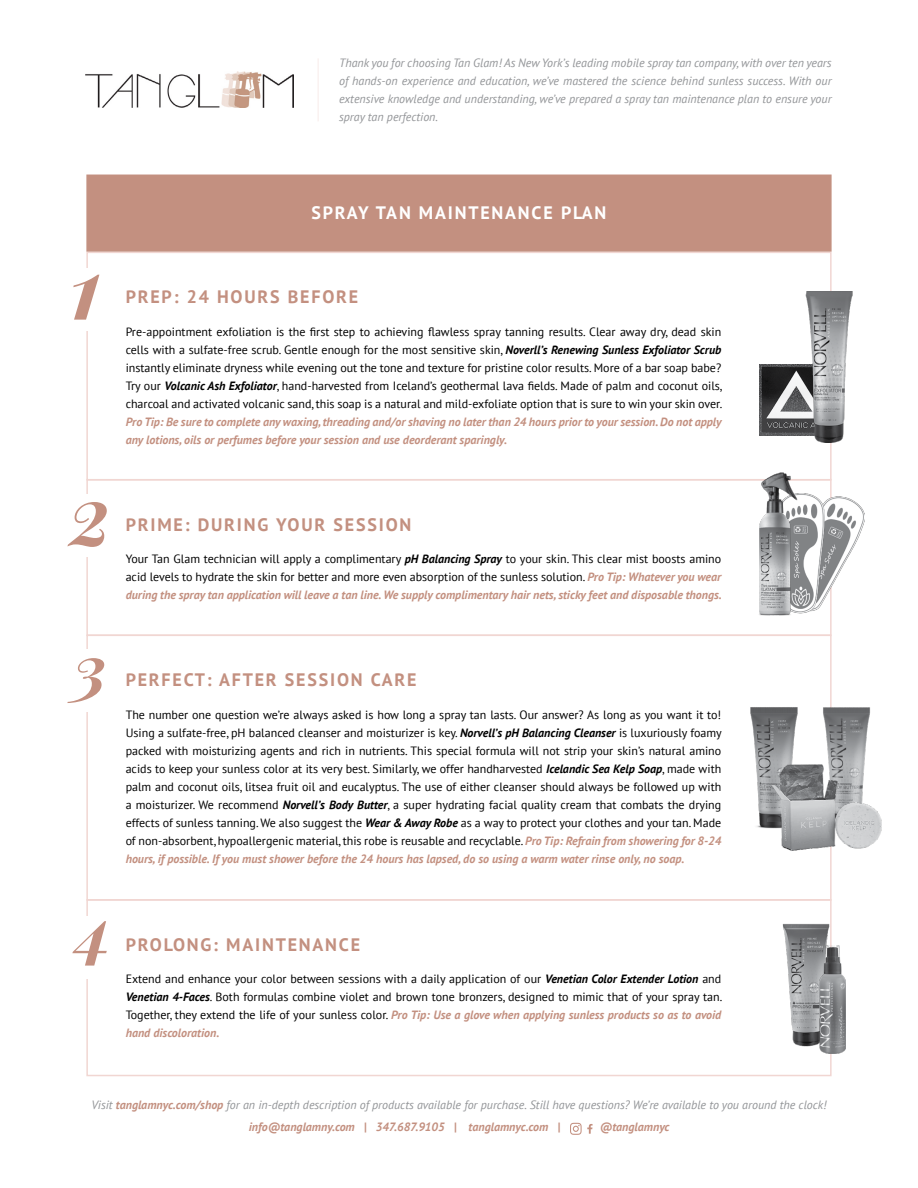
<style>
.page{position:relative;width:918px;height:1188px;background:#fff}
.page>*{position:absolute;margin:0;border:0;box-sizing:border-box;transform-origin:0 0}
.t1{font:700 18px "PT Sans";letter-spacing:.1em;color:#c39080}
.t2{font:700 18px "PT Sans";letter-spacing:.1em;color:#fff}
.t3{font:12px/18px "PT Sans";color:#000;text-align:justify}
.t4{font:italic 12px/18px "PT Sans";color:#939598;text-align:justify}
.t5{font:italic 700 12px/18px "PT Sans";color:#c39080}
.s1{font-weight:700;font-style:italic}
.s2{font-weight:700;font-style:italic;color:#c39080}
.s3{font-weight:700;color:#c39080}
</style>
<div class="page">
<div style="left:86px;top:899px;width:746px;height:177px;border:2px solid #f1d6d2"></div>
<div style="left:86px;top:252px;width:746px;height:228px;border:2px solid #f1d6d2"></div>
<img style="left:86px;top:72px;width:207px;height:36px">
<div style="left:86px;top:635px;width:746px;height:266px;border:2px solid #f1d6d2"></div>
<div style="left:86px;top:479px;width:746px;height:157px;border:2px solid #f1d6d2"></div>
<img style="left:759px;top:364px;width:41px;height:72px">
<img style="left:800px;top:291px;width:53px;height:152px">
<div style="left:64px;top:268px;width:49px;height:63px;background:#fff"></div>
<div style="left:64px;top:494px;width:49px;height:63px;background:#fff"></div>
<div style="left:64px;top:649px;width:49px;height:63px;background:#fff"></div>
<div style="left:64px;top:916px;width:49px;height:63px;background:#fff"></div>
<svg style="left:73px;top:275px;width:26px;height:45px"></svg>
<svg style="left:67px;top:502px;width:40px;height:45px"></svg>
<svg style="left:67px;top:658px;width:37px;height:45px"></svg>
<svg style="left:72px;top:921px;width:35px;height:45px"></svg>
<img style="left:805px;top:488px;width:59px;height:130px">
<img style="left:753px;top:472px;width:52px;height:144px">
<img style="left:823px;top:705px;width:47px;height:42px">
<img style="left:750px;top:707px;width:48px;height:122px">
<img style="left:768px;top:747px;width:114px;height:118px">
<img style="left:782px;top:922px;width:50px;height:126px">
<img style="left:820px;top:945px;width:25px;height:108px">
<div style="left:86px;top:175px;width:746px;height:77px;background:#c39080;border:2px solid #c39080"></div>
<svg style="left:570px;top:1123px;width:23px;height:12px"></svg>
<hr style="left:318px;top:58px;width:1px;height:63px;background:#f8ebe9">
<p class="t4" style="left:339px;top:54px;width:494px">Thank you for choosing Tan Glam! As New York’s leading mobile spray tan company, with over ten years of hands-on experience and education, we’ve mastered the science behind sunless success. With our extensive knowledge and understanding, we’ve prepared a spray tan maintenance plan to ensure your spray tan perfection.</p>
<h1 class="t2" style="left:312px;top:201px;width:296px">SPRAY TAN MAINTENANCE PLAN</h1>
<h1 class="t1" style="left:126px;top:285px;width:234px">PREP: 24 HOURS BEFORE</h1>
<p class="t3" style="left:126px;top:322px;width:598px">Pre-appointment exfoliation is the first step to achieving flawless spray tanning results. Clear away dry, dead skin cells with a sulfate-free scrub. Gentle enough for the most sensitive skin, <span class="s1">Noverll’s Renewing Sunless Exfoliator Scrub </span>instantly eliminate dryness while evening out the tone and texture for pristine color results. More of a bar soap babe?<br>Try our <span class="s1">Volcanic Ash Exfoliator</span>, hand-harvested from Iceland’s geothermal lava fields. Made of palm and coconut oils, charcoal and activated volcanic sand, this soap is a natural and mild-exfoliate option that is sure to win your skin over.</p>
<p class="t5" style="left:126px;top:412px;width:597px">Pro Tip: Be sure to complete any waxing, threading and/or shaving no later than 24 hours prior to your session. Do not apply any lotions, oils or perfumes before your session and use deorderant sparingly.</p>
<h1 class="t1" style="left:126px;top:512px;width:287px">PRIME: DURING YOUR SESSION</h1>
<p class="t3" style="left:126px;top:550px;width:598px">Your Tan Glam technician will apply a complimentary <span class="s1">pH Balancing Spray</span> to your skin. This clear mist boosts amino acid levels to hydrate the skin for better and more even absorption of the sunless solution. <span class="s2">Pro Tip: Whatever you wear during the spray tan application will leave a tan line. We supply complimentary hair nets, sticky feet and disposable thongs.</span></p>
<h1 class="t1" style="left:126px;top:668px;width:292px">PERFECT: AFTER SESSION CARE</h1>
<p class="t3" style="left:126px;top:705px;width:598px">The number one question we’re always asked is how long a spray tan lasts. Our answer? As long as you want it to!<br>Using a sulfate-free, pH balanced cleanser and moisturizer is key. <span class="s1">Norvell’s pH Balancing Cleanser</span> is luxuriously foamy packed with moisturizing agents and rich in nutrients. This special formula will not strip your skin’s natural amino acids to keep your sunless color at its very best. Similarly, we offer handharvested <span class="s1">Icelandic Sea Kelp Soap</span>, made with palm and coconut oils, litsea fruit oil and eucalyptus. The use of either cleanser should always be followed up with a moisturizer. We recommend <span class="s1">Norvell’s Body Butter</span>, a super hydrating facial quality cream that combats the drying effects of sunless tanning. We also suggest the <span class="s1">Wear &amp; Away Robe</span> as a way to protect your clothes and your tan. Made of non-absorbent, hypoallergenic material, this robe is reusable and recyclable. <span class="s2">Pro Tip: Refrain from showering for 8-24 hours, if possible. If you must shower before the 24 hours has lapsed, do so using a warm water rinse only, no soap.</span></p>
<h1 class="t1" style="left:126px;top:933px;width:236px">PROLONG: MAINTENANCE</h1>
<p class="t3" style="left:126px;top:970px;width:598px">Extend and enhance your color between sessions with a daily application of our <span class="s1">Venetian Color Extender Lotion</span> and <span class="s1">Venetian 4-Faces</span>. Both formulas combine violet and brown tone bronzers, designed to mimic that of your spray tan.<br>Together, they extend the life of your sunless color. <span class="s2">Pro Tip: Use a glove when applying sunless products so as to avoid hand discoloration.</span></p>
<p class="t4" style="left:249px;top:1093px;width:579px;line-height:22.5px;text-indent:-157px">Visit <span class="s3">tanglamnyc.com/shop</span> for an in-depth description of products available for purchase. Still have questions? We’re available to you around the clock! <span class="s3">info@tanglamny.com | 347.687.9105 | tanglamnyc.com |</span></p>
<p class="t5" style="left:600px;top:1118px;width:71px">@tanglamnyc</p>
</div>
